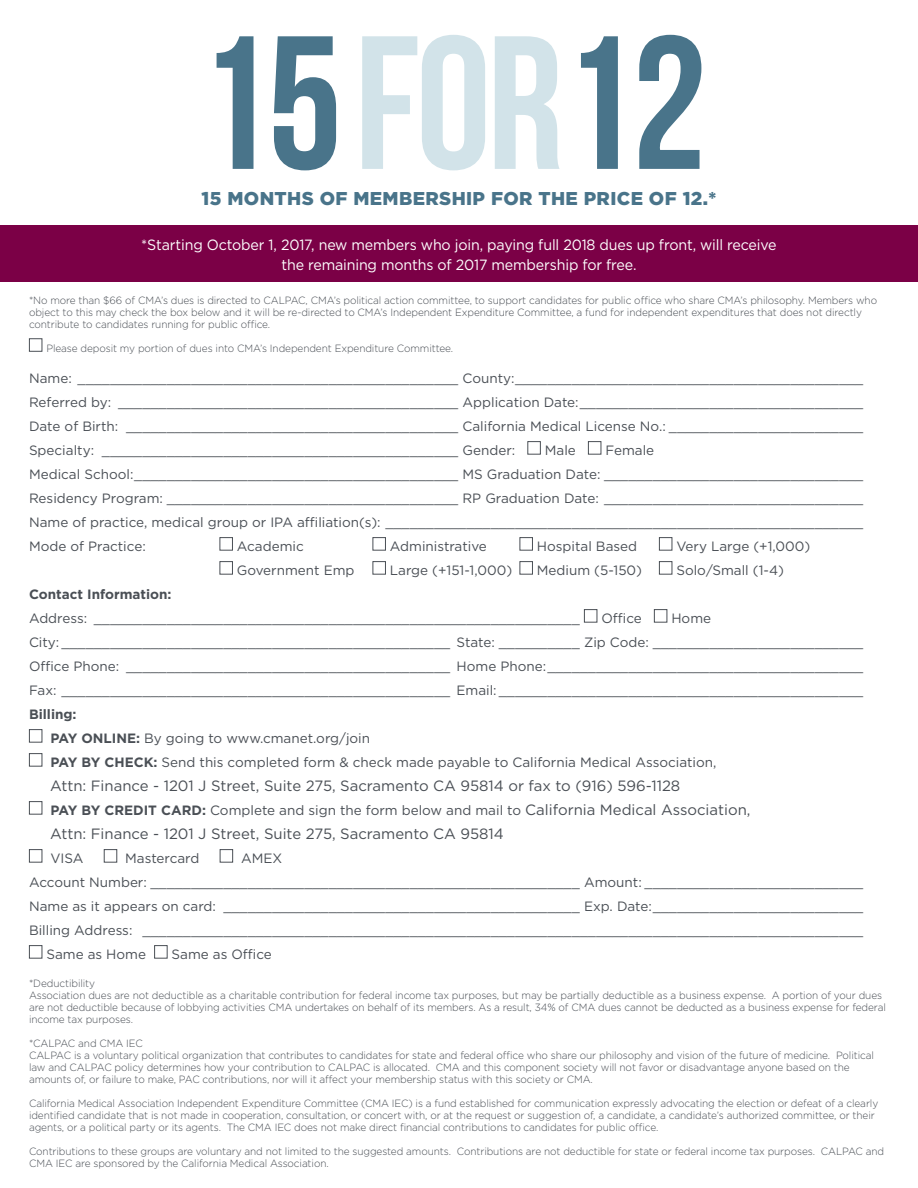
<style>
.page{position:relative;width:918px;height:1188px;background:#fff}
.page>*{position:absolute;margin:0;border:0;box-sizing:border-box;transform-origin:0 0}
.t1{font:900 18.6px "Gotham";letter-spacing:.02em;color:#49748a}
.t2{font:14.85px "Gotham";color:#4a4f55}
.t3{font:14.85px/19.5px "Gotham";letter-spacing:-.01em;color:#fff;text-align:center;scale:.96 1}
.t4{font:13.5px/24px "Gotham";color:#4a4f55}
.t5{font:700 13.5px "Gotham";color:#4a4f55}
.t6{font:300 10.5px/12px "Gotham";letter-spacing:-.01em;color:#4a4f55;scale:.96 1}
.s1{font-weight:700}
.s2{font-size:14.85px}
</style>
<div class="page">
<div style="left:527px;top:441px;width:14px;height:14px;border:1px solid #4a4f55"></div>
<div style="left:588px;top:441px;width:13px;height:14px;border:1px solid #4a4f55"></div>
<div style="left:220px;top:537px;width:13px;height:14px;border:1px solid #4a4f55"></div>
<div style="left:373px;top:537px;width:13px;height:14px;border:1px solid #4a4f55"></div>
<div style="left:520px;top:537px;width:13px;height:14px;border:1px solid #4a4f55"></div>
<div style="left:659px;top:537px;width:13px;height:14px;border:1px solid #4a4f55"></div>
<div style="left:220px;top:561px;width:13px;height:14px;border:1px solid #4a4f55"></div>
<div style="left:373px;top:561px;width:13px;height:14px;border:1px solid #4a4f55"></div>
<div style="left:520px;top:561px;width:13px;height:14px;border:1px solid #4a4f55"></div>
<div style="left:659px;top:561px;width:13px;height:14px;border:1px solid #4a4f55"></div>
<div style="left:584px;top:609px;width:13px;height:14px;border:1px solid #4a4f55"></div>
<div style="left:654px;top:609px;width:13px;height:14px;border:1px solid #4a4f55"></div>
<div style="left:29px;top:729px;width:13px;height:14px;border:1px solid #4a4f55"></div>
<div style="left:29px;top:753px;width:13px;height:14px;border:1px solid #4a4f55"></div>
<div style="left:29px;top:801px;width:13px;height:14px;border:1px solid #4a4f55"></div>
<div style="left:29px;top:849px;width:13px;height:14px;border:1px solid #4a4f55"></div>
<div style="left:104px;top:849px;width:13px;height:14px;border:1px solid #4a4f55"></div>
<div style="left:220px;top:849px;width:13px;height:14px;border:1px solid #4a4f55"></div>
<div style="left:29px;top:945px;width:13px;height:14px;border:1px solid #4a4f55"></div>
<div style="left:154px;top:945px;width:14px;height:14px;border:1px solid #4a4f55"></div>
<div style="left:29px;top:338px;width:13px;height:14px;border:1px solid #4a4f55"></div>
<svg style="left:581px;top:35px;width:120px;height:134px"></svg>
<svg style="left:362px;top:35px;width:198px;height:135px"></svg>
<svg style="left:217px;top:36px;width:119px;height:134px"></svg>
<div style="left:0;top:225px;width:918px;height:57px;background:#7b0046"></div>
<h1 class="t1" style="left:202px;top:186px;width:516px">15 MONTHS OF MEMBERSHIP FOR THE PRICE OF 12.*</h1>
<p class="t3" style="left:141px;top:235px;width:663px">*Starting October 1, 2017, new members who join, paying full 2018 dues up front, will receive the remaining months of 2017 membership for free.</p>
<p class="t6" style="left:29px;top:294px;width:885px">*No more than $66 of CMA’s dues is directed to CALPAC, CMA’s political action committee, to support candidates for public office who share CMA’s philosophy. Members who object to this may check the box below and it will be re-directed to CMA’s Independent Expenditure Committee, a fund for independent expenditures that does not directly contribute to candidates running for public office.</p>
<p class="t6" style="left:46px;top:342px;width:425px">Please deposit my portion of dues into CMA’s Independent Expenditure Committee.</p>
<p class="t4" style="left:29px;top:365px;width:836px;text-align:justify">Name: _______________________________________________ County:___________________________________________ Referred by: __________________________________________ Application Date:___________________________________ Date of Birth: _________________________________________ California Medical License No.: ________________________ Specialty: ____________________________________________ Gender:</p>
<p class="t4" style="left:29px;top:437px;width:836px;text-indent:576px">Female<br>Medical School:________________________________________ MS Graduation Date: ________________________________ Residency Program: ____________________________________ RP Graduation Date: ________________________________ Name of practice, medical group or IPA affiliation(s): ___________________________________________________________ Mode of Practice:</p>
<p class="t4" style="left:545px;top:437px;width:33px">Male</p>
<p class="t4" style="left:237px;top:533px;width:68px">Academic</p>
<p class="t4" style="left:390px;top:533px;width:98px">Administrative</p>
<p class="t4" style="left:537px;top:533px;width:102px">Hospital Based</p>
<p class="t4" style="left:676px;top:533px;width:136px">Very Large (+1,000)</p>
<p class="t4" style="left:237px;top:557px;width:119px">Government Emp</p>
<p class="t4" style="left:390px;top:557px;width:124px">Large (+151-1,000)</p>
<p class="t4" style="left:537px;top:557px;width:107px">Medium (5-150)</p>
<p class="t4" style="left:676px;top:557px;width:109px">Solo/Small (1-4)</p>
<p class="t5" style="left:29px;top:585px;width:144px">Contact Information:</p>
<p class="t4" style="left:29px;top:605px;width:552px">Address: ____________________________________________________________</p>
<p class="t4" style="left:601px;top:605px;width:42px">Office</p>
<p class="t4" style="left:29px;top:605px;width:836px;text-indent:642px">Home City:________________________________________________ State: __________ Zip Code: __________________________ Office Phone: ________________________________________ Home Phone:_______________________________________ Fax: ________________________________________________ Email: _____________________________________________</p>
<p class="t4" style="left:50px;top:701px;width:668px;text-indent:-21px"><span class="s1">Billing:<br>PAY ONLINE:</span> By going to www.cmanet.org/join<br><span class="s1">PAY BY CHECK:</span> Send this completed form &amp; check made payable to California Medical Association,</p>
<p class="t2" style="left:50px;top:776px;width:632px">Attn: Finance - 1201 J Street, Suite 275, Sacramento CA 95814 or fax to (916) 596-1128</p>
<p class="t4" style="left:50px;top:797px;width:702px"><span class="s1">PAY BY CREDIT CARD:</span> Complete and sign the form below and mail to <span class="s2">California Medical Association,</span></p>
<p class="t2" style="left:50px;top:824px;width:455px">Attn: Finance - 1201 J Street, Suite 275, Sacramento CA 95814</p>
<p class="t4" style="left:50px;top:845px;width:35px">VISA</p>
<p class="t4" style="left:125px;top:845px;width:76px">Mastercard</p>
<p class="t4" style="left:241px;top:845px;width:43px">AMEX</p>
<p class="t4" style="left:29px;top:869px;width:836px">Account Number: _____________________________________________________ Amount: ___________________________</p>
<p class="t4" style="left:29px;top:893px;width:836px">Name as it appears on card: ____________________________________________ Exp. Date:__________________________</p>
<p class="t4" style="left:29px;top:917px;width:836px">Billing Address: _________________________________________________________________________________________</p>
<p class="t4" style="left:46px;top:941px;width:101px">Same as Home</p>
<p class="t4" style="left:172px;top:941px;width:102px">Same as Office</p>
<p class="t6" style="left:29px;top:977px;width:894px">*Deductibility<br>Association dues are not deductible as a charitable contribution for federal income tax purposes, but may be partially deductible as a business expense. A portion of your dues are not deductible because of lobbying activities CMA undertakes on behalf of its members. As a result, 34% of CMA dues cannot be deducted as a business expense for federal income tax purposes.</p>
<p class="t6" style="left:29px;top:1037px;width:882px">*CALPAC and CMA IEC<br>CALPAC is a voluntary political organization that contributes to candidates for state and federal office who share our philosophy and vision of the future of medicine. Political law and CALPAC policy determines how your contribution to CALPAC is allocated. CMA and this component society will not favor or disadvantage anyone based on the amounts of, or failure to make, PAC contributions, nor will it affect your membership status with this society or CMA.</p>
<p class="t6" style="left:29px;top:1097px;width:886px">California Medical Association Independent Expenditure Committee (CMA IEC) is a fund established for communication expressly advocating the election or defeat of a clearly identified candidate that is not made in cooperation, consultation, or concert with, or at the request or suggestion of, a candidate, a candidate’s authorized committee, or their agents, or a political party or its agents. The CMA IEC does not make direct financial contributions to candidates for public office.</p>
<p class="t6" style="left:29px;top:1145px;width:892px">Contributions to these groups are voluntary and not limited to the suggested amounts. Contributions are not deductible for state or federal income tax purposes. CALPAC and<br>CMA IEC are sponsored by the California Medical Association.</p>
</div>
